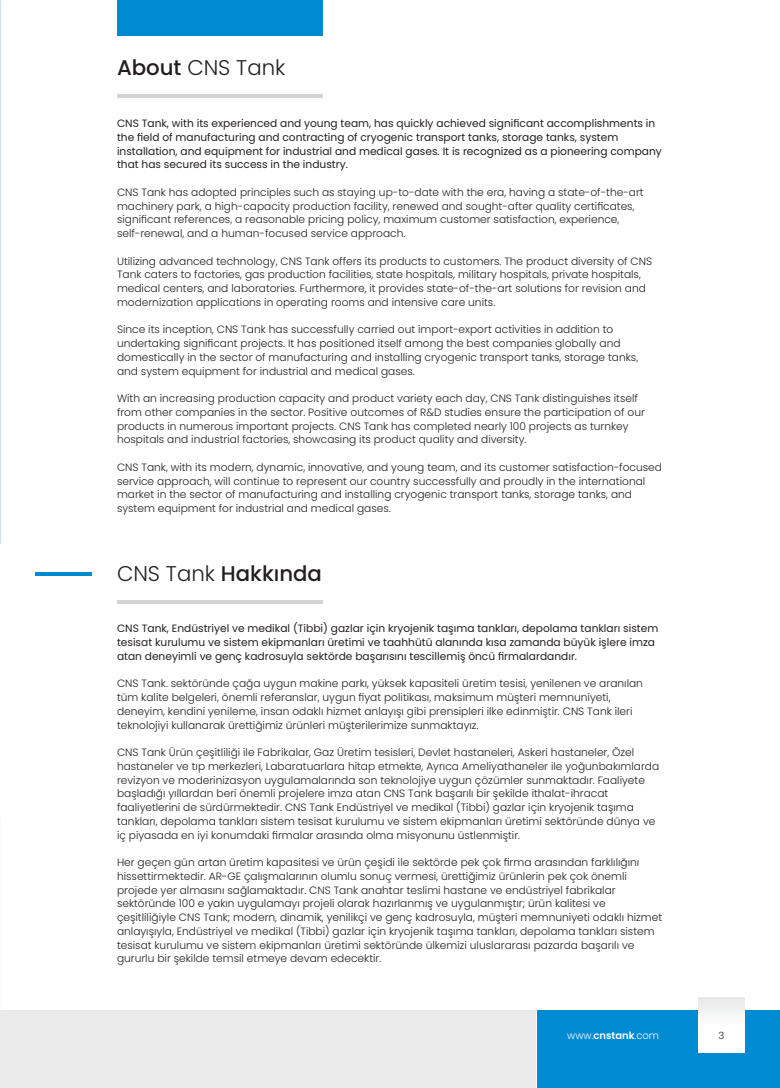
<style>
.page{position:relative;width:780px;height:1088px;background:#fff}
.page>*{position:absolute;margin:0;border:0;box-sizing:border-box;transform-origin:0 0}
.t1{font:500 21.25px "Poppins";color:#241f1f}
.t2{font:300 21.25px "Poppins";color:#241f1f}
.t3{font:300 10.62px/13.8px "Poppins";color:#241f1f}
.t4{font:10.62px/13.8px "Poppins";color:#241f1f}
.t5{font:300 10px "Poppins";color:#fff}
.t6{font:300 10px "Poppins";color:#241f1f}
.s1{font-weight:500}
.s2{font-weight:300}
.s3{font-weight:600}
</style>
<div class="page">
<div style="left:537px;top:1010px;width:243px;height:78px;background:#008ad0"></div>
<div style="left:0;top:1010px;width:535px;height:78px;background:#ebeaea"></div>
<div style="left:698px;top:997px;width:46px;height:55px;background:linear-gradient(to bottom,#ecedee,#fff)"></div>
<div style="left:117px;top:0;width:205px;height:35px;background:#008ad0"></div>
<hr style="left:117px;top:94px;width:205px;height:4px;background:#d5d4d5">
<svg style="left:117px;top:600px;width:205px;height:3px"></svg>
<img style="left:0;top:272px;width:1px;height:272px">
<hr style="left:35px;top:572px;width:56px;height:4px;background:#008ad0">
<h1 class="t2" style="left:117px;top:56px;width:170px"><span class="s1">About</span> CNS Tank</h1>
<p class="t4" style="left:117px;top:117px;width:546px">CNS Tank, with its experienced and young team, has quickly achieved significant accomplishments in the field of manufacturing and contracting of cryogenic transport tanks, storage tanks, system installation, and equipment for industrial and medical gases. It is recognized as a pioneering company that has secured its success in the industry.</p>
<p class="t3" style="left:117px;top:185px;width:528px">CNS Tank has adopted principles such as staying up-to-date with the era, having a state-of-the-art machinery park, a high-capacity production facility, renewed and sought-after quality certificates, significant references, a reasonable pricing policy, maximum customer satisfaction, experience, self-renewal, and a human-focused service approach.</p>
<p class="t3" style="left:117px;top:254px;width:536px">Utilizing advanced technology, CNS Tank offers its products to customers. The product diversity of CNS Tank caters to factories, gas production facilities, state hospitals, military hospitals, private hospitals, medical centers, and laboratories. Furthermore, it provides state-of-the-art solutions for revision and modernization applications in operating rooms and intensive care units.</p>
<p class="t3" style="left:117px;top:323px;width:522px">Since its inception, CNS Tank has successfully carried out import-export activities in addition to undertaking significant projects. It has positioned itself among the best companies globally and domestically in the sector of manufacturing and installing cryogenic transport tanks, storage tanks, and system equipment for industrial and medical gases.</p>
<p class="t3" style="left:117px;top:392px;width:529px">With an increasing production capacity and product variety each day, CNS Tank distinguishes itself from other companies in the sector. Positive outcomes of R&amp;D studies ensure the participation of our products in numerous important projects. CNS Tank has completed nearly 100 projects as turnkey hospitals and industrial factories, showcasing its product quality and diversity.</p>
<p class="t3" style="left:117px;top:460px;width:546px">CNS Tank, with its modern, dynamic, innovative, and young team, and its customer satisfaction-focused service approach, will continue to represent our country successfully and proudly in the international market in the sector of manufacturing and installing cryogenic transport tanks, storage tanks, and system equipment for industrial and medical gases.</p>
<h1 class="t1" style="left:117px;top:562px;width:206px"><span class="s2">CNS Tank</span> Hakkında</h1>
<p class="t4" style="left:117px;top:622px;width:543px">CNS Tank, Endüstriyel ve medikal (Tibbi) gazlar için kryojenik taşıma tankları, depolama tankları sistem tesisat kurulumu ve sistem ekipmanları üretimi ve taahhütü alanında kısa zamanda büyük işlere imza atan deneyimli ve genç kadrosuyla sektörde başarısını tescillemiş öncü firmalardandır.</p>
<p class="t3" style="left:117px;top:677px;width:527px">CNS Tank. sektöründe çağa uygun makine parkı, yüksek kapasiteli üretim tesisi, yenilenen ve aranılan tüm kalite belgeleri, önemli referanslar, uygun fiyat politikası, maksimum müşteri memnuniyeti, deneyim, kendini yenileme, insan odaklı hizmet anlayışı gibi prensipleri ilke edinmiştir. CNS Tank ileri teknolojiyi kullanarak ürettiğimiz ürünleri müşterilerimize sunmaktayız.</p>
<p class="t3" style="left:117px;top:745px;width:543px">CNS Tank Ürün çeşitliliği ile Fabrikalar, Gaz Üretim tesisleri, Devlet hastaneleri, Askeri hastaneler, Özel hastaneler ve tıp merkezleri, Labaratuarlara hitap etmekte, Ayrıca Ameliyathaneler ile yoğunbakımlarda revizyon ve moderinizasyon uygulamalarında son teknolojiye uygun çözümler sunmaktadır. Faaliyete başladığı yıllardan beri önemli projelere imza atan CNS Tank başarılı bir şekilde ithalat-ihracat faaliyetlerini de sürdürmektedir. CNS Tank Endüstriyel ve medikal (Tibbi) gazlar için kryojenik taşıma tankları, depolama tankları sistem tesisat kurulumu ve sistem ekipmanları üretimi sektöründe dünya ve iç piyasada en iyi konumdaki firmalar arasında olma misyonunu üstlenmiştir.</p>
<p class="t3" style="left:117px;top:855px;width:546px">Her geçen gün artan üretim kapasitesi ve ürün çeşidi ile sektörde pek çok firma arasından farklılığını hissettirmektedir. AR-GE çalışmalarının olumlu sonuç vermesi, ürettiğimiz ürünlerin pek çok önemli projede yer almasını sağlamaktadır. CNS Tank anahtar teslimi hastane ve endüstriyel fabrikalar sektöründe 100 e yakın uygulamayı projeli olarak hazırlanmış ve uygulanmıştır; ürün kalitesi ve çeşitliliğiyle CNS Tank; modern, dinamik, yenilikçi ve genç kadrosuyla, müşteri memnuniyeti odaklı hizmet anlayışıyla, Endüstriyel ve medikal (Tibbi) gazlar için kryojenik taşıma tankları, depolama tankları sistem tesisat kurulumu ve sistem ekipmanları üretimi sektöründe ülkemizi uluslararası pazarda başarılı ve gururlu bir şekilde temsil etmeye devam edecektir.</p>
<p class="t5" style="left:567px;top:1029px;width:93px">www.<span class="s3">cnstank</span>.com</p>
<p class="t6" style="left:718px;top:1029px;width:7px">3</p>
</div>
